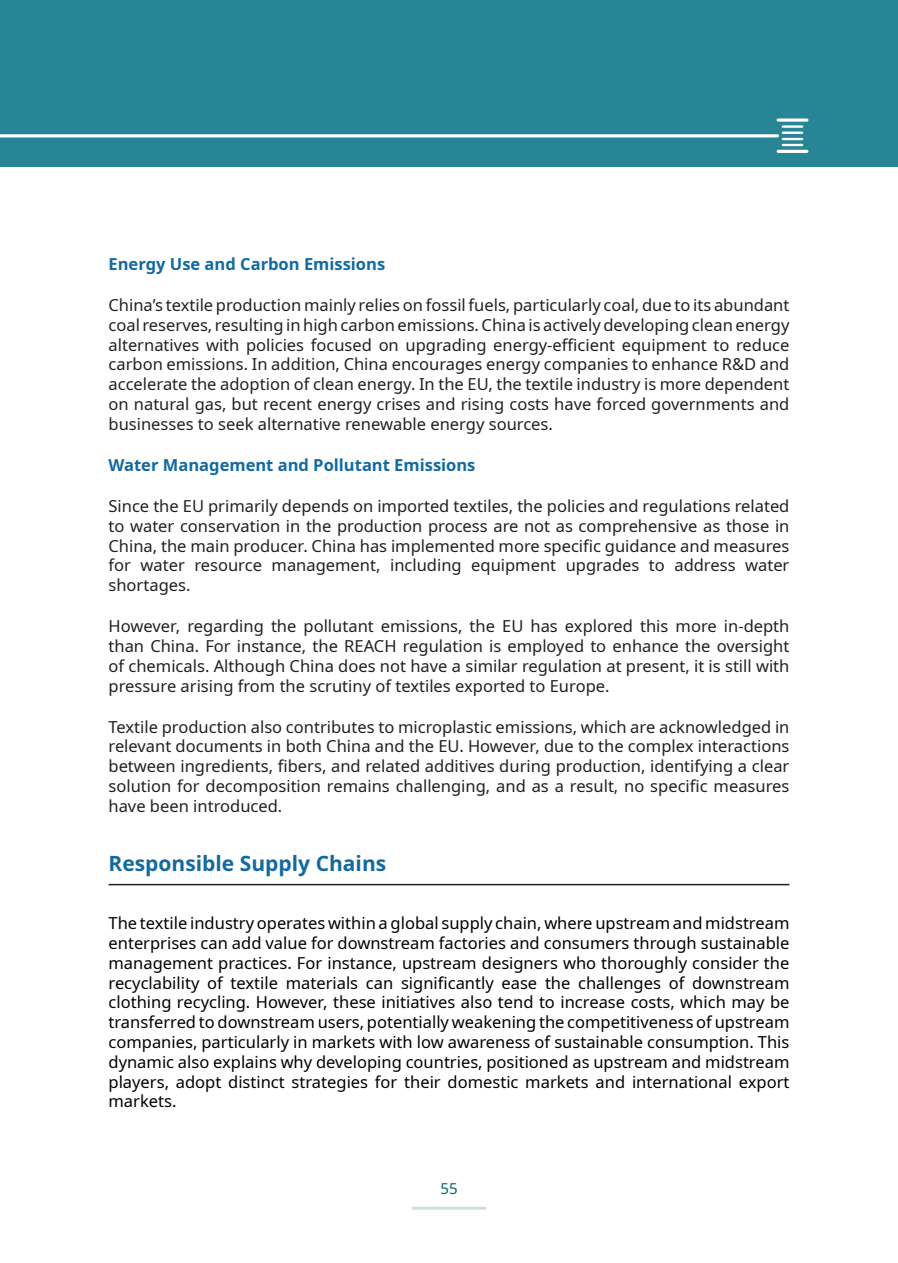
<style>
.page{position:relative;width:898px;height:1263px;background:#fff}
.page>*{position:absolute;margin:0;border:0;box-sizing:border-box;transform-origin:0 0}
.ToC_Section{font:700 21px "Noto Sans";color:#126aa0}
.Body_text{font:16.5px/19.8px "Noto Sans";color:#231f20;text-align:justify}
.Body_text-2{font:16.5px/19.8px "Noto Sans";color:#000;text-align:justify}
.masthead_titles{font:700 16.5px "Noto Sans";color:#126aa0}
.t1{font:15px "Noto Sans";color:#00646c}
</style>
<div class="page">
<hr style="left:411px;top:1207px;width:75px;height:3px;background:#cce0e2">
<hr style="left:108px;top:884px;width:681px;height:1px;background:#231f20">
<div style="left:3px;top:0;width:894px;height:167px;background:#278595"></div>
<hr style="left:0;top:0;width:3px;height:167px;background:#278595">
<hr style="left:0;top:134px;width:777px;height:3px;background:#fff">
<svg style="left:777px;top:118px;width:29px;height:4px"></svg>
<hr style="left:777px;top:150px;width:29px;height:3px;background:#fff">
<hr style="left:782px;top:125px;width:19px;height:3px;background:#fff">
<svg style="left:782px;top:132px;width:19px;height:14px"></svg>
<p class="masthead_titles" style="left:108px;top:252px;width:278px">Energy Use and Carbon Emissions</p>
<p class="Body_text" style="left:108px;top:295px;width:682px">China’s textile production mainly relies on fossil fuels, particularly coal, due to its abundant coal reserves, resulting in high carbon emissions. China is actively developing clean energy alternatives with policies focused on upgrading energy-efficient equipment to reduce carbon emissions. In addition, China encourages energy companies to enhance R&amp;D and accelerate the adoption of clean energy. In the EU, the textile industry is more dependent on natural gas, but recent energy crises and rising costs have forced governments and businesses to seek alternative renewable energy sources.</p>
<p class="masthead_titles" style="left:108px;top:453px;width:368px">Water Management and Pollutant Emissions</p>
<p class="Body_text" style="left:108px;top:496px;width:682px">Since the EU primarily depends on imported textiles, the policies and regulations related to water conservation in the production process are not as comprehensive as those in China, the main producer. China has implemented more specific guidance and measures for water resource management, including equipment upgrades to address water shortages.</p>
<p class="Body_text" style="left:108px;top:617px;width:682px">However, regarding the pollutant emissions, the EU has explored this more in-depth than China. For instance, the REACH regulation is employed to enhance the oversight of chemicals. Although China does not have a similar regulation at present, it is still with pressure arising from the scrutiny of textiles exported to Europe.</p>
<p class="Body_text" style="left:108px;top:717px;width:682px">Textile production also contributes to microplastic emissions, which are acknowledged in relevant documents in both China and the EU. However, due to the complex interactions between ingredients, fibers, and related additives during production, identifying a clear solution for decomposition remains challenging, and as a result, no specific measures have been introduced.</p>
<p class="ToC_Section" style="left:108px;top:849px;width:279px">Responsible Supply Chains</p>
<p class="Body_text-2" style="left:108px;top:914px;width:682px">The textile industry operates within a global supply chain, where upstream and midstream enterprises can add value for downstream factories and consumers through sustainable management practices. For instance, upstream designers who thoroughly consider the recyclability of textile materials can significantly ease the challenges of downstream clothing recycling. However, these initiatives also tend to increase costs, which may be transferred to downstream users, potentially weakening the competitiveness of upstream companies, particularly in markets with low awareness of sustainable consumption. This dynamic also explains why developing countries, positioned as upstream and midstream players, adopt distinct strategies for their domestic markets and international export markets.</p>
<p class="t1" style="left:440px;top:1178px;width:19px">55</p>
</div>
